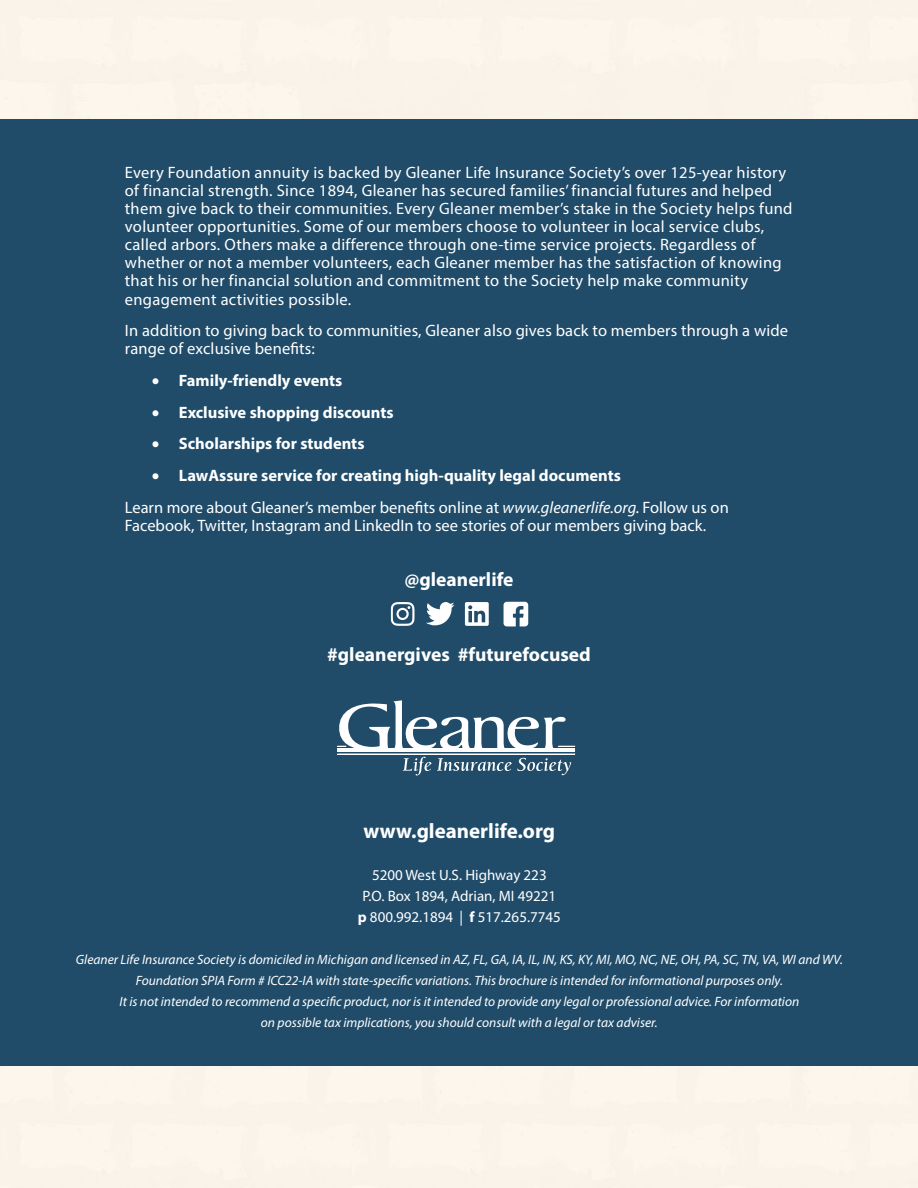
<style>
.page{position:relative;width:918px;height:1188px;background:#faf4ea}
.page>*{position:absolute;margin:0;border:0;box-sizing:border-box;transform-origin:0 0}
.t1{font:700 21px "Myriad Pro";color:#fff}
.t2{font:700 19.5px "Myriad Pro";color:#fff}
.t3{font:16.5px/18.1px "Myriad Pro";letter-spacing:.02em;color:#fff}
.t4{font:16.5px/18.1px "Myriad Pro";color:#fff}
.t5{font:700 16.5px "Myriad Pro";color:#fff}
.t6{font:15px "Myriad Pro";color:#fff}
.t7{font:italic 13.5px/21px "Myriad Pro";color:#fff;text-align:center}
.s1{font-style:italic}
.s2{font-weight:700}
</style>
<div class="page">
<div style="left:0;top:120px;width:918px;height:946px;background:#204c6a"></div>
<svg style="left:391px;top:602px;width:24px;height:24px"></svg>
<svg style="left:426px;top:602px;width:29px;height:23px"></svg>
<svg style="left:465px;top:602px;width:26px;height:24px"></svg>
<svg style="left:504px;top:602px;width:24px;height:24px"></svg>
<hr style="left:338px;top:748px;width:237px;height:4px;background:#fff">
<hr style="left:338px;top:754px;width:237px;height:1px;background:#fff">
<svg style="left:338px;top:700px;width:237px;height:48px"></svg>
<svg style="left:403px;top:757px;width:168px;height:18px"></svg>
<p class="t3" style="left:125px;top:163px;width:669px">Every Foundation annuity is backed by Gleaner Life Insurance Society’s over 125-year history of financial strength. Since 1894, Gleaner has secured families’ financial futures and helped them give back to their communities. Every Gleaner member’s stake in the Society helps fund volunteer opportunities. Some of our members choose to volunteer in local service clubs, called arbors. Others make a difference through one-time service projects. Regardless of whether or not a member volunteers, each Gleaner member has the satisfaction of knowing that his or her financial solution and commitment to the Society help make community engagement activities possible.</p>
<p class="t3" style="left:125px;top:321px;width:665px">In addition to giving back to communities, Gleaner also gives back to members through a wide range of exclusive benefits:</p>
<p class="t5" style="left:152px;top:370px;width:192px">• Family-friendly events</p>
<p class="t5" style="left:152px;top:401px;width:243px">• Exclusive shopping discounts</p>
<p class="t5" style="left:152px;top:433px;width:214px">• Scholarships for students</p>
<p class="t5" style="left:152px;top:465px;width:471px">• LawAssure service for creating high-quality legal documents</p>
<p class="t4" style="left:125px;top:498px;width:606px">Learn more about Gleaner’s member benefits online at <span class="s1">www.gleanerlife.org.</span> Follow us on<br>Facebook, Twitter, Instagram and LinkedIn to see stories of our members giving back.</p>
<p class="t2" style="left:405px;top:567px;width:110px">@gleanerlife</p>
<p class="t2" style="left:327px;top:642px;width:265px">#gleanergives #futurefocused</p>
<p class="t1" style="left:364px;top:817px;width:193px">www.gleanerlife.org</p>
<p class="t6" style="left:372px;top:866px;width:176px">5200 West U.S. Highway 223</p>
<p class="t6" style="left:363px;top:887px;width:195px">P.O. Box 1894, Adrian, MI 49221</p>
<p class="t6" style="left:358px;top:908px;width:205px"><span class="s2">p</span> 800.992.1894 | <span class="s2">f</span> 517.265.7745</p>
<p class="t7" style="left:76px;top:949px;width:769px">Gleaner Life Insurance Society is domiciled in Michigan and licensed in AZ, FL, GA, IA, IL, IN, KS, KY, MI, MO, NC, NE, OH, PA, SC, TN, VA, WI and WV.<br>Foundation SPIA Form # ICC22-IA with state-specific variations. This brochure is intended for informational purposes only.<br>It is not intended to recommend a specific product, nor is it intended to provide any legal or professional advice. For information<br>on possible tax implications, you should consult with a legal or tax adviser.</p>
</div>
